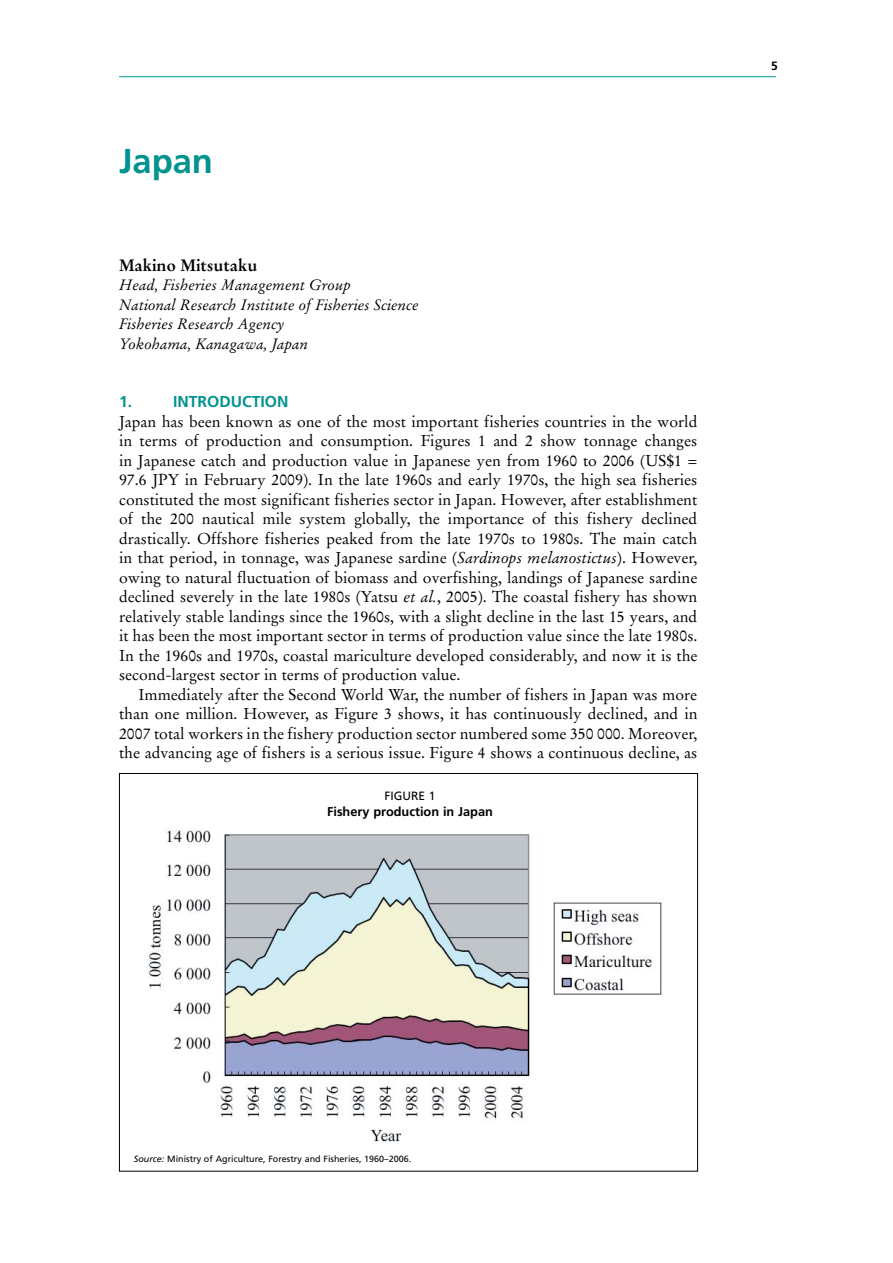
<style>
.page{position:relative;width:893px;height:1263px;background:#fff}
.page>*{position:absolute;margin:0;border:0;box-sizing:border-box;transform-origin:0 0}
.t1{font:700 34.5px "Frutiger LT Std";color:#009390}
.t2{font:700 16.5px "Stempel Garamond LT Std";color:#000}
.t3{font:15.75px/19.5px "Stempel Garamond LT Std";color:#000;text-align:justify}
.t4{font:700 15.75px "Frutiger LT Std";color:#009390}
.t5{font:italic 15px/19.5px "Stempel Garamond LT Std";color:#000}
.t6{font:700 12.75px "Frutiger LT Std";color:#000}
.t7{font:12px "Frutiger LT Std";color:#000}
.t8{font:700 12px "Frutiger LT Std";color:#000}
.t9{font:9px "Frutiger LT Std";color:#000}
.s1{font-style:italic}
</style>
<div class="page">
<hr style="left:119px;top:76px;width:657px;height:1px;background:#009390">
<img style="left:148px;top:829px;width:514px;height:313px">
<h1 class="t1" style="left:119px;top:141px;width:95px">Japan</h1>
<p class="t2" style="left:119px;top:255px;width:140px">Makino Mitsutaku</p>
<p class="t5" style="left:119px;top:275px;width:301px">Head, Fisheries Management Group<br>National Research Institute of Fisheries Science Fisheries Research Agency<br>Yokohama, Kanagawa, Japan</p>
<p class="t4" style="left:119px;top:393px;width:15px">1.</p>
<p class="t4" style="left:173px;top:393px;width:117px">INTRODUCTION</p>
<p class="t3" style="left:119px;top:412px;width:580px">Japan has been known as one of the most important fisheries countries in the world in terms of production and consumption. Figures 1 and 2 show tonnage changes in Japanese catch and production value in Japanese yen from 1960 to 2006 (US$1 = 97.6 JPY in February 2009). In the late 1960s and early 1970s, the high sea fisheries constituted the most significant fisheries sector in Japan. However, after establishment of the 200 nautical mile system globally, the importance of this fishery declined drastically. Offshore fisheries peaked from the late 1970s to 1980s. The main catch in that period, in tonnage, was Japanese sardine (<span class="s1">Sardinops melanostictus</span>). However, owing to natural fluctuation of biomass and overfishing, landings of Japanese sardine declined severely in the late 1980s (Yatsu <span class="s1">et al.</span>, 2005). The coastal fishery has shown relatively stable landings since the 1960s, with a slight decline in the last 15 years, and it has been the most important sector in terms of production value since the late 1980s.<br>In the 1960s and 1970s, coastal mariculture developed considerably, and now it is the second-largest sector in terms of production value.</p>
<p class="t3" style="left:119px;top:685px;width:580px;text-indent:19px">Immediately after the Second World War, the number of fishers in Japan was more than one million. However, as Figure 3 shows, it has continuously declined, and in 2007 total workers in the fishery production sector numbered some 350 000. Moreover, the advancing age of fishers is a serious issue. Figure 4 shows a continuous decline, as</p>
<p class="t7" style="left:384px;top:788px;width:14px">Figure</p>
<p class="t7" style="left:429px;top:788px;width:8px">1</p>
<p class="t6" style="left:327px;top:804px;width:167px">Fishery production in Japan</p>
<p class="t8" style="left:771px;top:59px;width:8px">5</p>
<p class="t9" style="left:134px;top:1153px;width:279px"><span class="s1">Source:</span> Ministry of Agriculture, Forestry and Fisheries, 1960–2006.</p>
</div>
